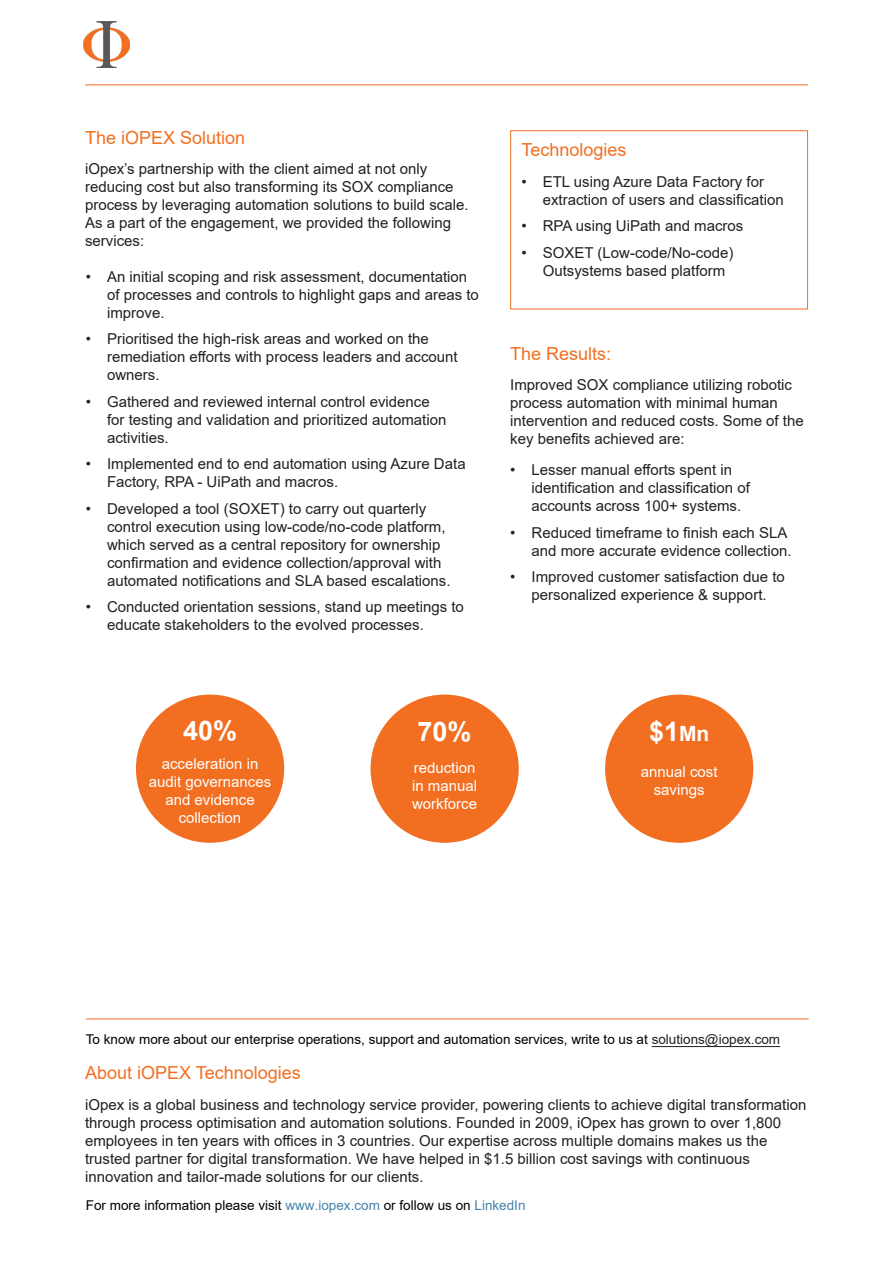
<style>
.page{position:relative;width:893px;height:1263px;background:#fff}
.page>*{position:absolute;margin:0;border:0;box-sizing:border-box;transform-origin:0 0}
.t1{font:700 27px "Arial";color:#fff}
.t2{font:18px "Arial";color:#f26f21}
.t3{font:15px/18px "Arial";color:#231f20}
.t4{font:15px/18px "Arial";color:#fff;text-align:center}
.t5{font:13.5px "Arial";color:#000}
.s1{font-size:21px}
.s2{color:#231f20}
.s3{color:#4585ab}
</style>
<div class="page">
<hr style="left:85px;top:85px;width:723px;height:1px;background:#f26f21">
<img style="left:84px;top:22px;width:45px;height:45px">
<hr style="left:652px;top:1046px;width:128px;height:1px;background:#231f20">
<div style="left:370px;top:694px;width:149px;height:149px;background:#f26f21;border-radius:50%"></div>
<div style="left:136px;top:694px;width:148px;height:149px;background:#f26f21;border-radius:50%"></div>
<div style="left:510px;top:130px;width:298px;height:179px;border:1px solid #f26f21"></div>
<div style="left:605px;top:694px;width:148px;height:149px;background:#f26f21;border-radius:50%"></div>
<hr style="left:86px;top:1018px;width:723px;height:1px;background:#f26f21">
<p class="t2" style="left:85px;top:125px;width:162px">The iOPEX Solution</p>
<p class="t3" style="left:85px;top:160px;width:385px">iOpex’s partnership with the client aimed at not only reducing cost but also transforming its SOX compliance process by leveraging automation solutions to build scale.<br>As a part of the engagement, we provided the following services:</p>
<p class="t3" style="left:107px;top:267px;width:373px;text-indent:-21px">• An initial scoping and risk assessment, documentation of processes and controls to highlight gaps and areas to improve.</p>
<p class="t3" style="left:107px;top:330px;width:352px;text-indent:-21px">• Prioritised the high-risk areas and worked on the remediation efforts with process leaders and account owners.</p>
<p class="t3" style="left:107px;top:392px;width:341px;text-indent:-21px">• Gathered and reviewed internal control evidence for testing and validation and prioritized automation activities.</p>
<p class="t3" style="left:107px;top:455px;width:360px;text-indent:-21px">• Implemented end to end automation using Azure Data<br>Factory, RPA - UiPath and macros.</p>
<p class="t3" style="left:107px;top:499px;width:345px;text-indent:-21px">• Developed a tool (SOXET) to carry out quarterly control execution using low-code/no-code platform, which served as a central repository for ownership confirmation and evidence collection/approval with automated notifications and SLA based escalations.</p>
<p class="t3" style="left:107px;top:598px;width:358px;text-indent:-21px">• Conducted orientation sessions, stand up meetings to educate stakeholders to the evolved processes.</p>
<p class="t2" style="left:521px;top:137px;width:107px">Technologies</p>
<p class="t3" style="left:543px;top:172px;width:242px;text-indent:-21px">• ETL using Azure Data Factory for extraction of users and classification</p>
<p class="t3" style="left:521px;top:217px;width:223px">• RPA using UiPath and macros</p>
<p class="t3" style="left:543px;top:243px;width:192px;text-indent:-21px">• SOXET (Low-code/No-code)<br>Outsystems based platform</p>
<p class="t2" style="left:510px;top:341px;width:103px">The Results:</p>
<p class="t3" style="left:510px;top:376px;width:295px">Improved SOX compliance utilizing robotic process automation with minimal human intervention and reduced costs. Some of the key benefits achieved are:</p>
<p class="t3" style="left:531px;top:461px;width:220px;text-indent:-21px">• Lesser manual efforts spent in identification and classification of accounts across 100+ systems.</p>
<p class="t3" style="left:510px;top:523px;width:283px;text-align:right">• Reduced timeframe to finish each SLA and more accurate evidence collection.</p>
<p class="t3" style="left:510px;top:568px;width:276px;text-align:center">• Improved customer satisfaction due to personalized experience &amp; support.</p>
<h1 class="t1" style="left:183px;top:711px;width:56px">40%</h1>
<p class="t4" style="left:149px;top:755px;width:124px">acceleration in audit governances and evidence collection</p>
<h1 class="t1" style="left:418px;top:713px;width:56px">70%</h1>
<p class="t4" style="left:412px;top:759px;width:67px;text-align:justify">reduction in manual workforce</p>
<h1 class="t1" style="left:649px;top:712px;width:62px">$1<span class="s1">Mn</span></h1>
<p class="t4" style="left:641px;top:763px;width:78px">annual cost savings</p>
<p class="t5" style="left:86px;top:1030px;width:696px">To know more about our enterprise operations, support and automation services, write to us at <span class="s2">solutions@iopex.com</span></p>
<p class="t2" style="left:85px;top:1060px;width:217px">About iOPEX Technologies</p>
<p class="t3" style="left:85px;top:1095px;width:723px">iOpex is a global business and technology service provider, powering clients to achieve digital transformation through process optimisation and automation solutions. Founded in 2009, iOpex has grown to over 1,800 employees in ten years with offices in 3 countries. Our expertise across multiple domains makes us the trusted partner for digital transformation. We have helped in $1.5 billion cost savings with continuous innovation and tailor-made solutions for our clients.</p>
<p class="t5" style="left:86px;top:1195px;width:441px">For more information please visit <span class="s3">www.iopex.com</span> or follow us on <span class="s3">LinkedIn</span></p>
</div>
